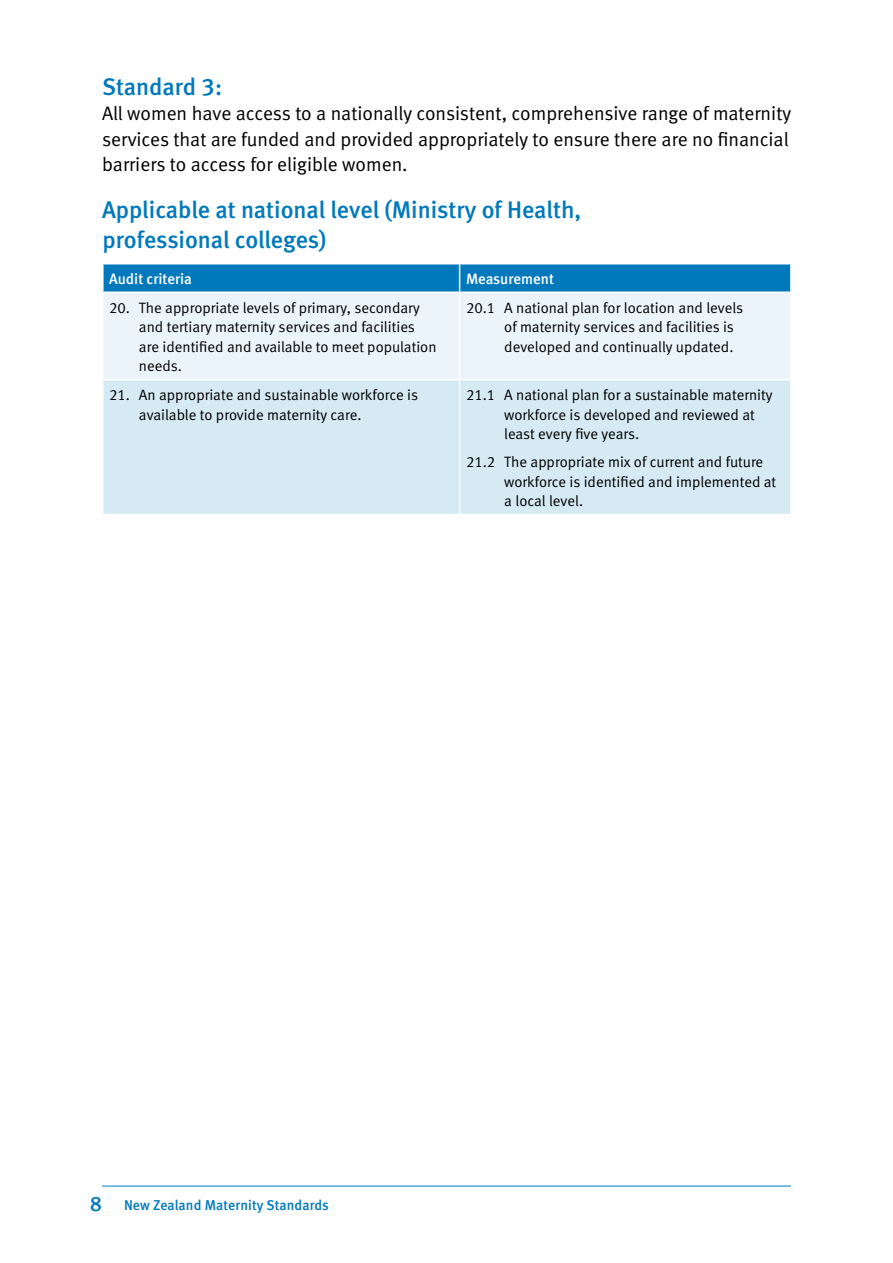
<style>
.page{position:relative;width:893px;height:1263px;background:#fff}
.page>*{position:absolute;margin:0;border:0;box-sizing:border-box;transform-origin:0 0}
.t1{font:24px/30px "Meta Medium LF";color:#0079bc}
.t2{font:19.5px/25.5px "Meta Normal LF";color:#000}
.t3{font:15px/19.5px "Meta Normal LF";color:#000}
.t4{font:15px "Meta Medium LF";color:#fff}
.t5{font:14.25px "Meta Medium LF";letter-spacing:.01em;color:#0079bc}
.s1{font-size:21px}
</style>
<div class="page">
<hr style="left:102px;top:1186px;width:689px;height:1px;background:#0079bc">
<div style="left:104px;top:293px;width:686px;height:86px;background:#ebf4fa"></div>
<div style="left:104px;top:380px;width:686px;height:134px;background:#d6eaf4"></div>
<div style="left:103px;top:264px;width:687px;height:27px;background:#0079bc"></div>
<hr style="left:459px;top:293px;width:1px;height:86px;background:#fff">
<hr style="left:459px;top:380px;width:1px;height:134px;background:#fff">
<h1 class="t1" style="left:102px;top:72px;width:122px">Standard 3:</h1>
<h2 class="t2" style="left:102px;top:101px;width:691px">All women have access to a nationally consistent, comprehensive range of maternity services that are funded and provided appropriately to ensure there are no financial barriers to access for eligible women.</h2>
<h1 class="t1" style="left:102px;top:196px;width:481px">Applicable at national level (Ministry of Health, professional colleges)</h1>
<p class="t4" style="left:109px;top:270px;width:84px">Audit criteria</p>
<p class="t4" style="left:466px;top:270px;width:89px">Measurement</p>
<p class="t3" style="left:139px;top:297px;width:299px;text-indent:-30px">20. The appropriate levels of primary, secondary and tertiary maternity services and facilities are identified and available to meet population needs.</p>
<p class="t3" style="left:504px;top:297px;width:240px;text-indent:-38px">20.1 A national plan for location and levels of maternity services and facilities is developed and continually updated.</p>
<p class="t3" style="left:139px;top:385px;width:281px;text-indent:-30px">21. An appropriate and sustainable workforce is available to provide maternity care.</p>
<p class="t3" style="left:504px;top:385px;width:270px;text-indent:-38px">21.1 A national plan for a sustainable maternity workforce is developed and reviewed at least every five years.</p>
<p class="t3" style="left:504px;top:452px;width:274px;text-indent:-38px">21.2 The appropriate mix of current and future workforce is identified and implemented at a local level.</p>
<p class="t5" style="left:90px;top:1196px;width:240px"><span class="s1">8</span> New Zealand Maternity Standards</p>
</div>
